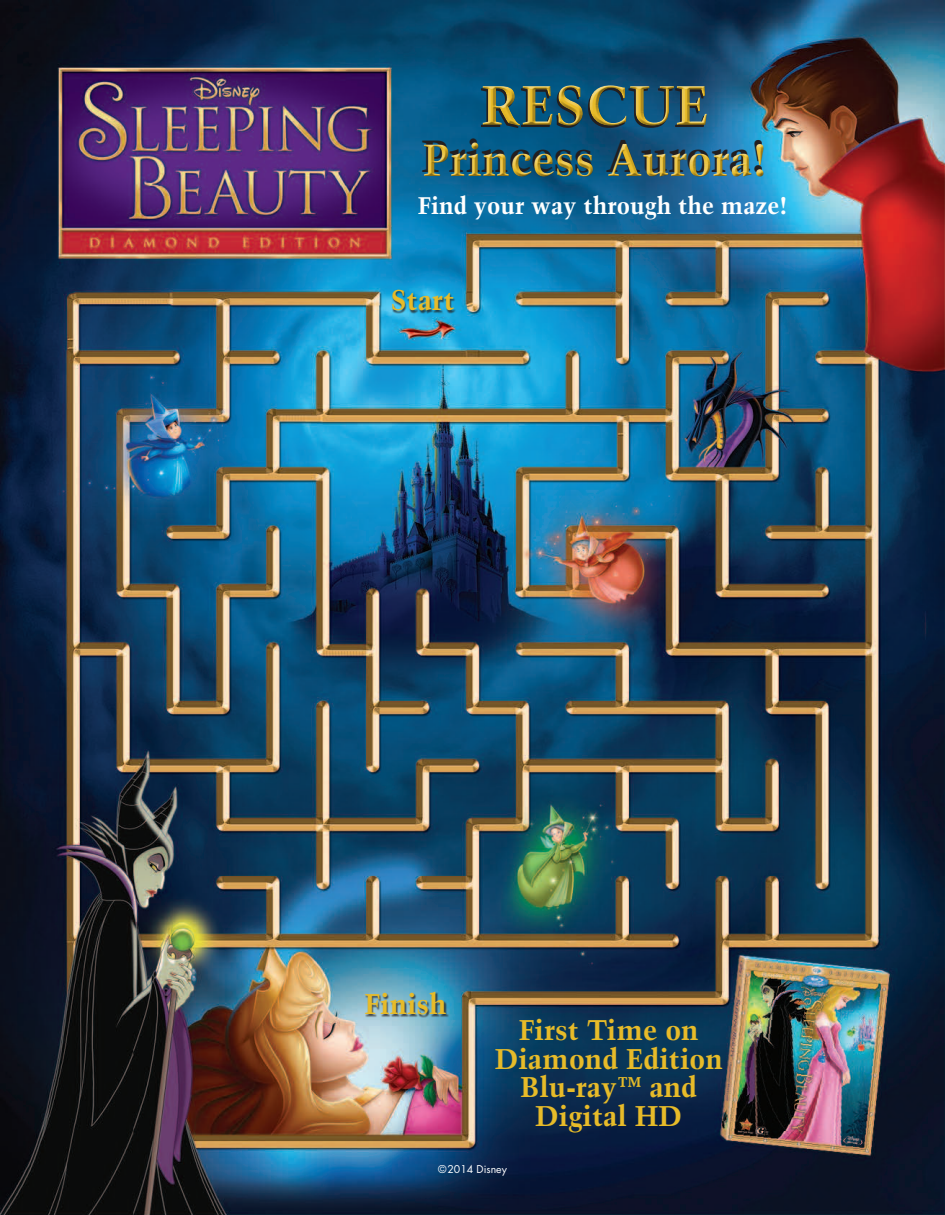
<style>
.page{position:relative;width:945px;height:1215px;background:#fff}
.page>*{position:absolute;margin:0;border:0;box-sizing:border-box;transform-origin:0 0}
.t1{font:700 55.5px "Trump Mediaeval";color:#e7bb29}
.t2{font:700 45px "Trump Mediaeval";color:#e7bb29}
.t3{font:700 28.5px/28.5px "Trump Mediaeval";color:#e7bb29;text-align:center}
.t4{font:700 24px "Trump Mediaeval";color:#fff}
.t5{font:10.5px "Futura";color:#fff}
</style>
<div class="page">
<img style="left:0;top:0;width:945px;height:1215px">
<div style="left:392px;top:290px;width:64px;height:24px;background:#231f20;opacity:.75"></div>
<div style="left:365px;top:992px;width:84px;height:26px;background:#231f20;opacity:.75"></div>
<div style="left:420px;top:82px;width:348px;height:95px;background:#fff;opacity:.75"></div>
<div style="left:420px;top:84px;width:348px;height:97px;background:#231f20;opacity:.75"></div>
<h1 class="t1" style="left:481px;top:70px;width:230px">RESCUE</h1>
<h2 class="t2" style="left:423px;top:132px;width:346px">Princess Aurora!</h2>
<p class="t4" style="left:418px;top:190px;width:371px">Find your way through the maze!</p>
<p class="t3" style="left:391px;top:286px;width:65px">Start</p>
<p class="t3" style="left:364px;top:990px;width:84px">Finish</p>
<p class="t3" style="left:495px;top:1015px;width:229px">First Time on<br>Diamond Edition<br>Blu-ray™ and<br>Digital HD</p>
<p class="t5" style="left:438px;top:1162px;width:70px">©2014 Disney</p>
</div>
